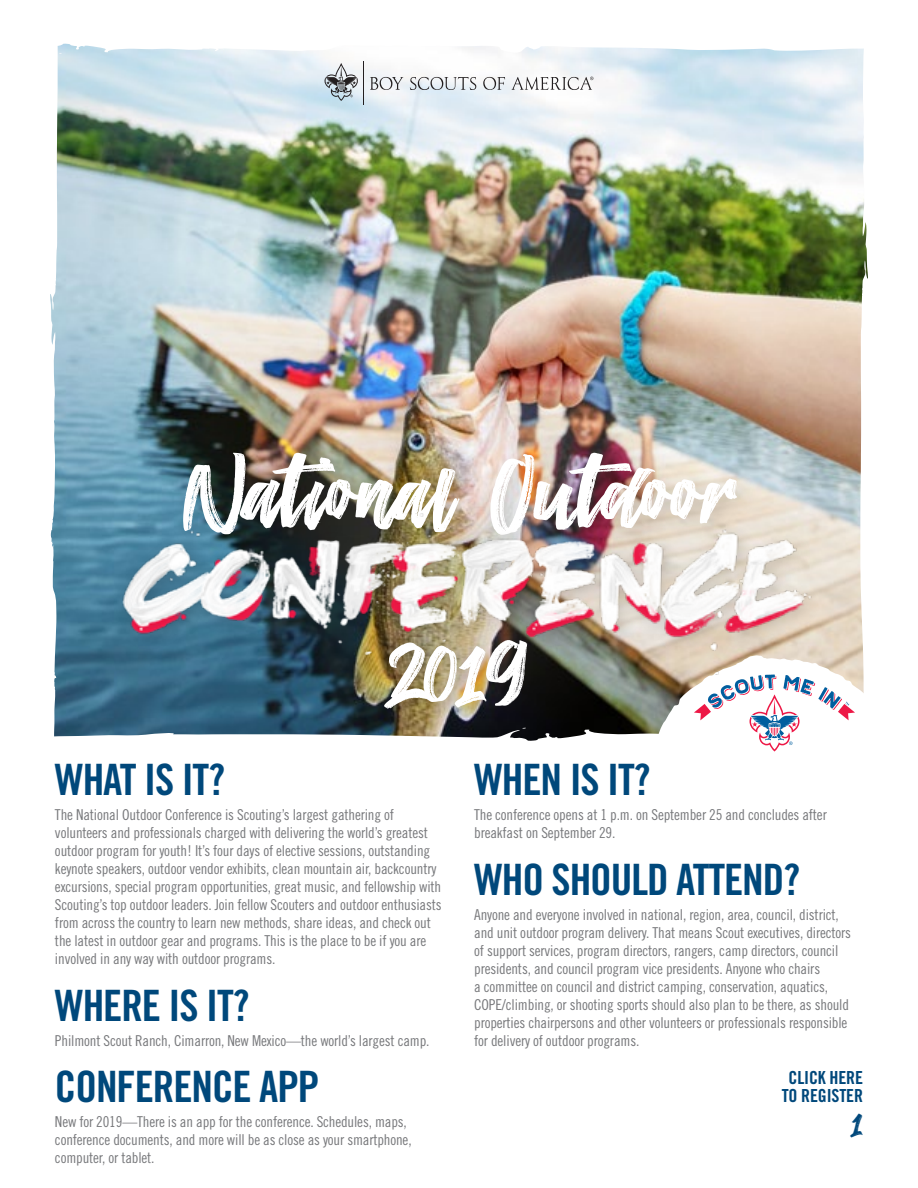
<style>
.page{position:relative;width:918px;height:1188px;background:#fff}
.page>*{position:absolute;margin:0;border:0;box-sizing:border-box;transform-origin:0 0}
.t1{font:70.2px "The Conquer";letter-spacing:-.01em;color:#fff}
.t2{font:61.8px "The Conquer";color:#fff}
.t3{font:43.2px "Trade Gothic LT Std Bd Cn 20";letter-spacing:-.025em;color:#00487b}
.t4{font:24px "The Conquer";color:#00487b}
.t5{font:18px/18px "Trade Gothic LT Std Bd Cn 20";letter-spacing:-.01em;color:#00487b;text-align:center}
.t6{font:15px/18px "Trade Gothic LT Std Cn 18";letter-spacing:-.01em;color:#77787b}
</style>
<div class="page">
<img style="left:50px;top:43px;width:818px;height:709px">
<div style="left:172px;top:442px;width:586px;height:114px;background:#231f20;opacity:.18"></div>
<div style="left:376px;top:632px;width:169px;height:94px;background:#231f20;opacity:.18"></div>
<div style="left:113px;top:507px;width:715px;height:184px;background:#231f20;opacity:.18"></div>
<img style="left:102px;top:509px;width:714px;height:167px">
<h1 class="t1" style="left:183px;top:454px;width:554px">National Outdoor</h1>
<h2 class="t2" style="left:391px;top:639px;width:137px">2019</h2>
<h3 class="t3" style="left:55px;top:754px;width:172px">WHAT IS IT?</h3>
<p class="t6" style="left:55px;top:806px;width:388px">The National Outdoor Conference is Scouting’s largest gathering of volunteers and professionals charged with delivering the world’s greatest outdoor program for youth! It’s four days of elective sessions, outstanding keynote speakers, outdoor vendor exhibits, clean mountain air, backcountry excursions, special program opportunities, great music, and fellowship with Scouting’s top outdoor leaders. Join fellow Scouters and outdoor enthusiasts from across the country to learn new methods, share ideas, and check out the latest in outdoor gear and programs. This is the place to be if you are involved in any way with outdoor programs.</p>
<h3 class="t3" style="left:55px;top:979px;width:196px">WHERE IS IT?</h3>
<p class="t6" style="left:55px;top:1031px;width:376px">Philmont Scout Ranch, Cimarron, New Mexico—the world’s largest camp.</p>
<h3 class="t3" style="left:55px;top:1061px;width:266px">CONFERENCE APP</h3>
<p class="t6" style="left:55px;top:1113px;width:358px">New for 2019—There is an app for the conference. Schedules, maps, conference documents, and more will be as close as your smartphone, computer, or tablet.</p>
<h3 class="t3" style="left:474px;top:754px;width:178px">WHEN IS IT?</h3>
<p class="t6" style="left:474px;top:806px;width:354px">The conference opens at 1 p.m. on September 25 and concludes after breakfast on September 29.</p>
<h3 class="t3" style="left:474px;top:853px;width:327px">WHO SHOULD ATTEND?</h3>
<p class="t6" style="left:474px;top:905px;width:378px">Anyone and everyone involved in national, region, area, council, district, and unit outdoor program delivery. That means Scout executives, directors of support services, program directors, rangers, camp directors, council presidents, and council program vice presidents. Anyone who chairs<br>a committee on council and district camping, conservation, aquatics, COPE/climbing, or shooting sports should also plan to be there, as should properties chairpersons and other volunteers or professionals responsible for delivery of outdoor programs.</p>
<p class="t5" style="left:782px;top:1068px;width:83px">CLICK HERE<br>TO REGISTER</p>
<h3 class="t4" style="left:852px;top:1110px;width:13px">1</h3>
</div>
